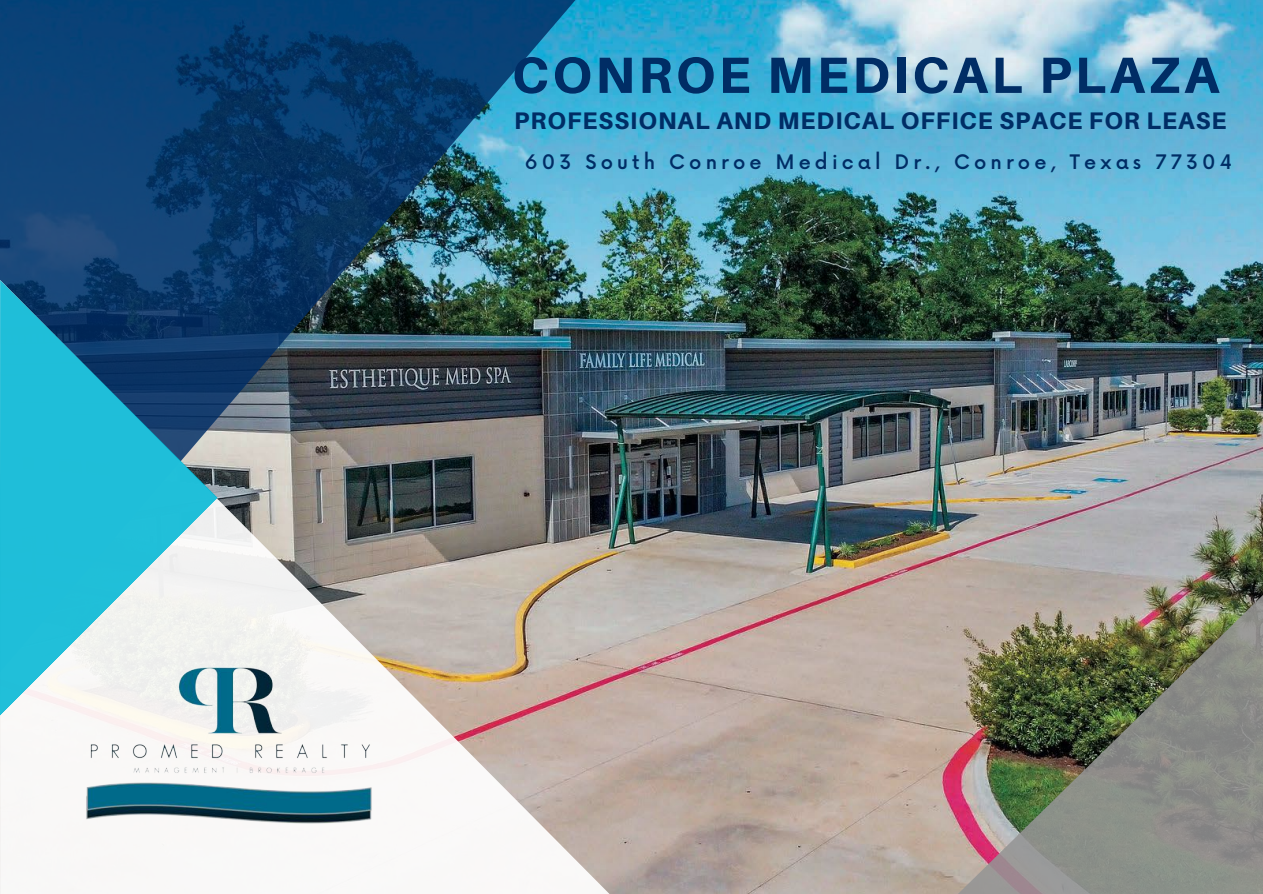
<style>
.page{position:relative;width:1263px;height:894px;background:#fff}
.page>*{position:absolute;margin:0;border:0;box-sizing:border-box;transform-origin:0 0}
.t1{font:800 51px "Aileron";letter-spacing:.07em;color:#002d65}
.t2{font:800 24px "Aileron";letter-spacing:.04em;color:#002d65}
.t3{font:500 19.5px "Now";letter-spacing:.215em;color:#002d65}
</style>
<div class="page">
<img style="left:575px;top:0;width:688px;height:893px">
<img style="left:948px;top:580px;width:315px;height:313px">
<svg style="left:0;top:0;width:575px;height:280px;background:#154d78"></svg>
<img style="left:0;top:280px;width:709px;height:613px">
<svg style="left:0;top:280px;width:218px;height:436px;background:#1e89ab"></svg>
<img style="left:13px;top:534px;width:434px;height:359px">
<h1 class="t1" style="left:512px;top:43px;width:709px">CONROE MEDICAL PLAZA</h1>
<p class="t2" style="left:514px;top:106px;width:714px">PROFESSIONAL AND MEDICAL OFFICE SPACE FOR LEASE</p>
<p class="t3" style="left:525px;top:151px;width:709px">603 South Conroe Medical Dr., Conroe, Texas 77304</p>
</div>
